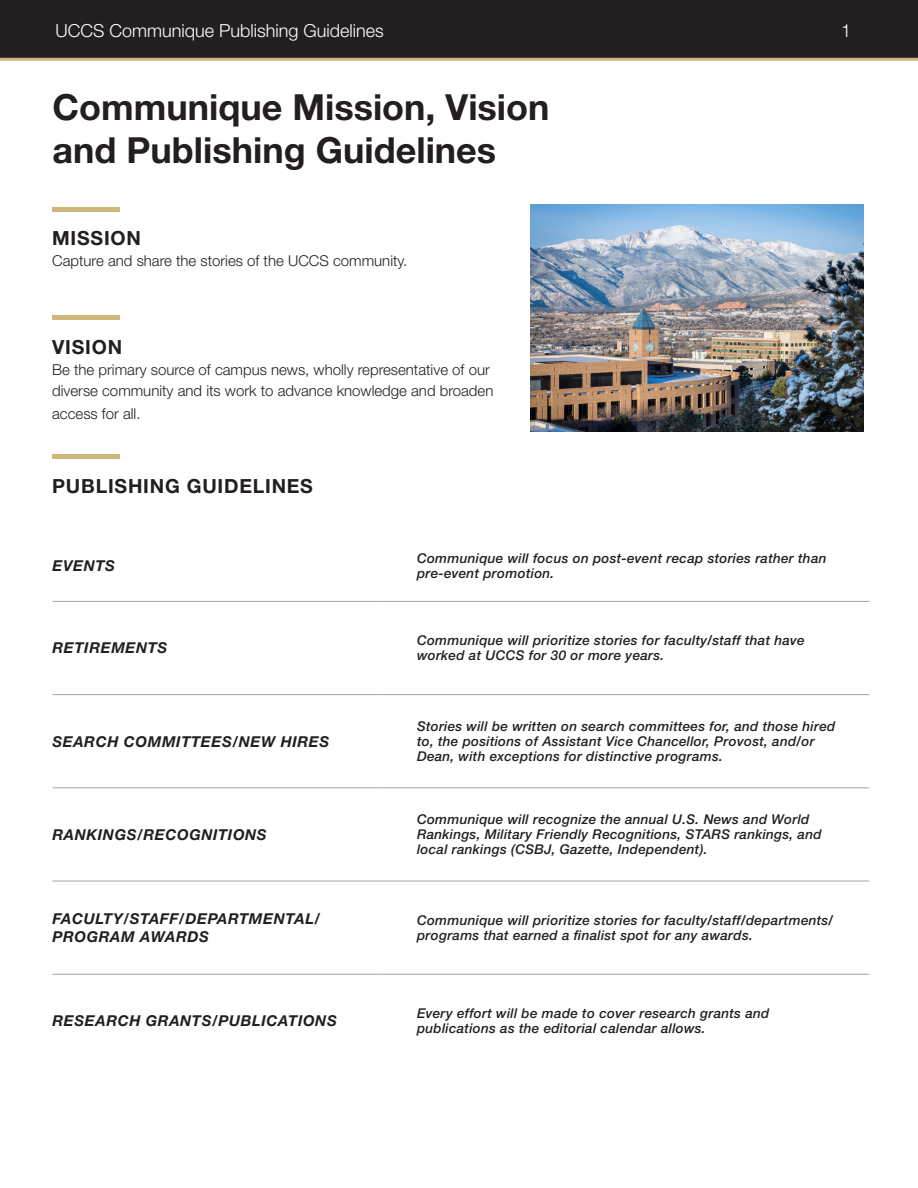
<style>
.page{position:relative;width:918px;height:1188px;background:#fff}
.page>*{position:absolute;margin:0;border:0;box-sizing:border-box;transform-origin:0 0}
.t1{font:700 36px/43.2px "Helvetica Neue LT Std";color:#231f20}
.Normal_Paragraph{font:700 19.5px "Helvetica Neue LT Std";letter-spacing:.04em;color:#231f20}
.Title_2{font:700 19.5px "Helvetica Neue LT Std";letter-spacing:.04em;color:#231f20}
.t2{font:300 18px "Helvetica Neue LT Std";color:#fff}
.Normal_Paragraph-2{font:300 15px/21px "Helvetica Neue LT Std";color:#231f20}
.Title_3{font:italic 700 15px/18px "Helvetica Neue LT Std";letter-spacing:.04em;color:#231f20}
.Example{font:italic 500 13.5px/15px "Helvetica Neue LT Std";letter-spacing:.02em;color:#231f20}
</style>
<div class="page">
<hr style="left:52px;top:207px;width:68px;height:4px;background:#cfb77b">
<div style="left:52px;top:315px;width:68px;height:5px;background:#cfb77b"></div>
<hr style="left:52px;top:455px;width:68px;height:4px;background:#cfb77b">
<div style="left:0;top:0;width:918px;height:61px;background:#231f20"></div>
<img style="left:530px;top:205px;width:334px;height:227px">
<hr style="left:52px;top:601px;width:331px;height:1px;background:#9fa3a6">
<hr style="left:383px;top:601px;width:486px;height:1px;background:#9fa3a6">
<hr style="left:383px;top:694px;width:486px;height:1px;background:#9fa3a6">
<hr style="left:52px;top:694px;width:331px;height:1px;background:#9fa3a6">
<hr style="left:52px;top:787px;width:331px;height:1px;background:#9fa3a6">
<hr style="left:52px;top:881px;width:331px;height:1px;background:#9fa3a6">
<hr style="left:52px;top:974px;width:331px;height:1px;background:#9fa3a6">
<hr style="left:383px;top:787px;width:486px;height:1px;background:#9fa3a6">
<hr style="left:383px;top:881px;width:486px;height:1px;background:#9fa3a6">
<hr style="left:383px;top:974px;width:486px;height:1px;background:#9fa3a6">
<p class="t2" style="left:56px;top:20px;width:330px">UCCS Communique Publishing Guidelines</p>
<p class="t2" style="left:841px;top:20px;width:12px">1</p>
<p class="t1" style="left:52px;top:85px;width:499px">Communique Mission, Vision and Publishing Guidelines</p>
<p class="Title_2" style="left:52px;top:226px;width:90px">MISSION</p>
<p class="Normal_Paragraph-2" style="left:52px;top:250px;width:357px">Capture and share the stories of the UCCS community.</p>
<p class="Title_2" style="left:52px;top:335px;width:71px">VISION</p>
<p class="Normal_Paragraph-2" style="left:52px;top:358px;width:443px">Be the primary source of campus news, wholly representative of our diverse community and its work to advance knowledge and broaden</p>
<p class="Normal_Paragraph-2" style="left:52px;top:403px;width:90px">access for all.</p>
<p class="Normal_Paragraph" style="left:52px;top:474px;width:262px">PUBLISHING GUIDELINES</p>
<p class="Title_3" style="left:52px;top:556px;width:64px">EVENTS</p>
<p class="Example" style="left:417px;top:550px;width:411px">Communique will focus on post-event recap stories rather than pre-event promotion.</p>
<p class="Title_3" style="left:52px;top:639px;width:116px">RETIREMENTS</p>
<p class="Example" style="left:417px;top:633px;width:389px">Communique will prioritize stories for faculty/staff that have worked at UCCS for 30 or more years.</p>
<p class="Title_3" style="left:52px;top:732px;width:278px">SEARCH COMMITTEES/NEW HIRES</p>
<p class="Title_3" style="left:52px;top:825px;width:216px">RANKINGS/RECOGNITIONS</p>
<p class="Example" style="left:417px;top:719px;width:420px">Stories will be written on search committees for, and those hired to, the positions of Assistant Vice Chancellor, Provost, and/or<br>Dean, with exceptions for distinctive programs.</p>
<p class="Example" style="left:417px;top:812px;width:406px">Communique will recognize the annual U.S. News and World<br>Rankings, Military Friendly Recognitions, STARS rankings, and local rankings (CSBJ, Gazette, Independent).</p>
<p class="Title_3" style="left:52px;top:909px;width:269px">FACULTY/STAFF/DEPARTMENTAL/<br>PROGRAM AWARDS</p>
<p class="Example" style="left:417px;top:913px;width:418px">Communique will prioritize stories for faculty/staff/departments/ programs that earned a finalist spot for any awards.</p>
<p class="Title_3" style="left:52px;top:1012px;width:286px">RESEARCH GRANTS/PUBLICATIONS</p>
<p class="Example" style="left:417px;top:1006px;width:354px">Every effort will be made to cover research grants and publications as the editorial calendar allows.</p>
</div>
